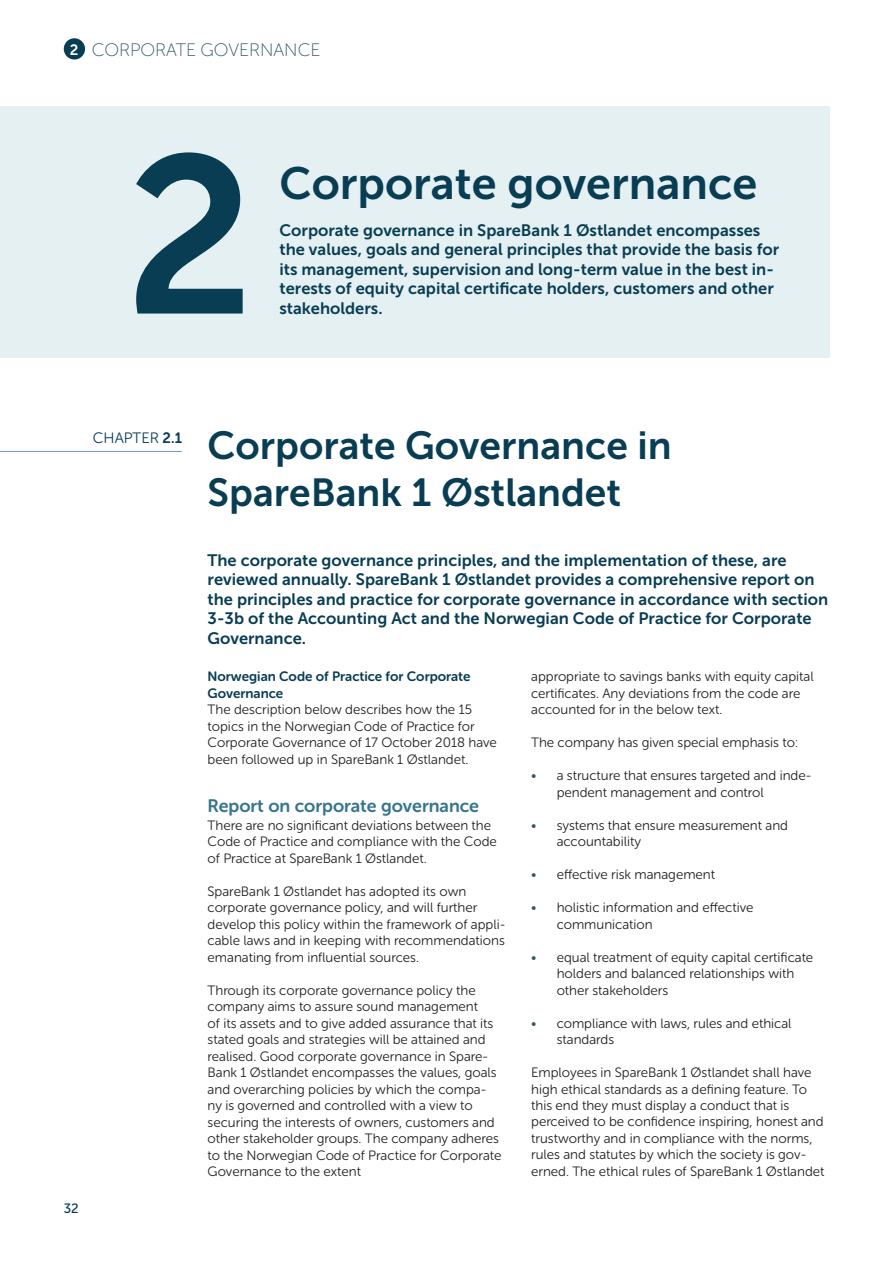
<style>
.page{position:relative;width:893px;height:1263px;background:#fff}
.page>*{position:absolute;margin:0;border:0;box-sizing:border-box;transform-origin:0 0}
.t1{font:223.2px "Museo Sans 700";color:#083d53}
.t2{font:45px "Museo Sans 700";color:#083d53}
.t3{font:39px/46.8px "Museo Sans 700";color:#083d53}
.t4{font:18px "Museo Sans Rounded 700";color:#36758e}
.t5{font:18px "Museo Sans Rounded 100";color:#335665}
.t6{font:16.5px/19.5px "Museo Sans 700";color:#083d53}
.t7{font:15px "Museo Sans Rounded 300";color:#083d53}
.t8{font:13.5px/16.5px "Museo Sans Rounded 300";color:#231f20}
.t9{font:13.5px/16.5px "Museo Sans Rounded 700";color:#083d53}
.t10{font:13.5px "Museo Sans Rounded 500";color:#083d53}
.s1{font-family:"Museo Sans 700";font-size:15px;color:#fff}
.s2{font-family:"Museo Sans Rounded 700"}
.s3{color:#335665}
</style>
<div class="page">
<div style="left:64px;top:38px;width:21px;height:22px;background:#083d53;border-radius:50%"></div>
<div style="left:0;top:106px;width:829px;height:252px;background:#e5f0f3"></div>
<hr style="left:0;top:451px;width:182px;height:1px;background:#5f9eb4">
<h3 class="t5" style="left:70px;top:40px;width:252px"><span class="s1">2</span> CORPORATE GOVERNANCE</h3>
<h1 class="t1" style="left:125px;top:112px;width:131px">2</h1>
<h2 class="t2" style="left:279px;top:158px;width:479px">Corporate governance</h2>
<p class="t6" style="left:279px;top:220px;width:501px">Corporate governance in SpareBank 1 Østlandet encompasses the values, goals and general principles that provide the basis for its management, supervision and long-term value in the best in&shy;terests of equity capital certificate holders, customers and other</p>
<p class="t6" style="left:279px;top:298px;width:105px">stakeholders.</p>
<p class="t7" style="left:93px;top:430px;width:91px">CHAPTER <span class="s2">2.1</span></p>
<p class="t10" style="left:64px;top:1201px;width:17px">32</p>
<h3 class="t3" style="left:208px;top:422px;width:466px">Corporate Governance in<br>SpareBank 1 Østlandet</h3>
<p class="t6" style="left:208px;top:550px;width:622px">The corporate governance principles, and the implementation of these, are reviewed annually. SpareBank 1 Østlandet provides a comprehensive report on the principles and practice for corporate governance in accordance with section 3-3b of the Accounting Act and the Norwegian Code of Practice for Corporate Governance.</p>
<p class="t9" style="left:208px;top:668px;width:264px">Norwegian Code of Practice for Corporate<br>Governance</p>
<p class="t8" style="left:208px;top:701px;width:291px">The description below describes how the 15 topics in the Norwegian Code of Practice for Corporate Governance of 17 October 2018 have been followed up in SpareBank 1 Østlandet.</p>
<h3 class="t4" style="left:208px;top:796px;width:273px">Report on corporate governance</h3>
<p class="t8" style="left:208px;top:817px;width:291px">There are no significant deviations between the<br>Code of Practice and compliance with the Code of Practice at SpareBank 1 Østlandet.</p>
<p class="t8" style="left:208px;top:883px;width:299px">SpareBank 1 Østlandet has adopted its own corporate governance policy, and will further develop this policy within the framework of appli&shy;cable laws and in keeping with recommendations emanating from influential sources.</p>
<p class="t8" style="left:208px;top:982px;width:295px">Through its corporate governance policy the company aims to assure sound management<br>of its assets and to give added assurance that its stated goals and strategies will be attained and realised. Good corporate governance in Spare-Bank 1 Østlandet encompasses the values, goals and overarching policies by which the compa&shy;ny is governed and controlled with a view to securing the interests of owners, customers and other stakeholder groups. The company adheres to the Norwegian Code of Practice for Corporate Governance to the extent</p>
<p class="t8" style="left:531px;top:668px;width:284px">appropriate to savings banks with equity capital certificates. Any deviations from the code are accounted for in the below text.</p>
<p class="t8" style="left:531px;top:734px;width:268px">The company has given special emphasis to:</p>
<p class="t8" style="left:557px;top:767px;width:256px;text-indent:-26px"><span class="s3">•</span> a structure that ensures targeted and inde&shy;pendent management and control</p>
<p class="t8" style="left:557px;top:817px;width:233px;text-indent:-26px"><span class="s3">•</span> systems that ensure measurement and accountability</p>
<p class="t8" style="left:531px;top:866px;width:185px"><span class="s3">•</span> effective risk management</p>
<p class="t8" style="left:557px;top:899px;width:198px;text-indent:-26px"><span class="s3">•</span> holistic information and effective communication</p>
<p class="t8" style="left:557px;top:949px;width:258px;text-indent:-26px"><span class="s3">•</span> equal treatment of equity capital certificate holders and balanced relationships with other stakeholders</p>
<p class="t8" style="left:557px;top:1015px;width:236px;text-indent:-26px"><span class="s3">•</span> compliance with laws, rules and ethical standards</p>
<p class="t8" style="left:531px;top:1064px;width:295px">Employees in SpareBank 1 Østlandet shall have high ethical standards as a defining feature. To this end they must display a conduct that is perceived to be confidence inspiring, honest and trustworthy and in compliance with the norms, rules and statutes by which the society is gov&shy;erned. The ethical rules of SpareBank 1 Østlandet</p>
</div>
